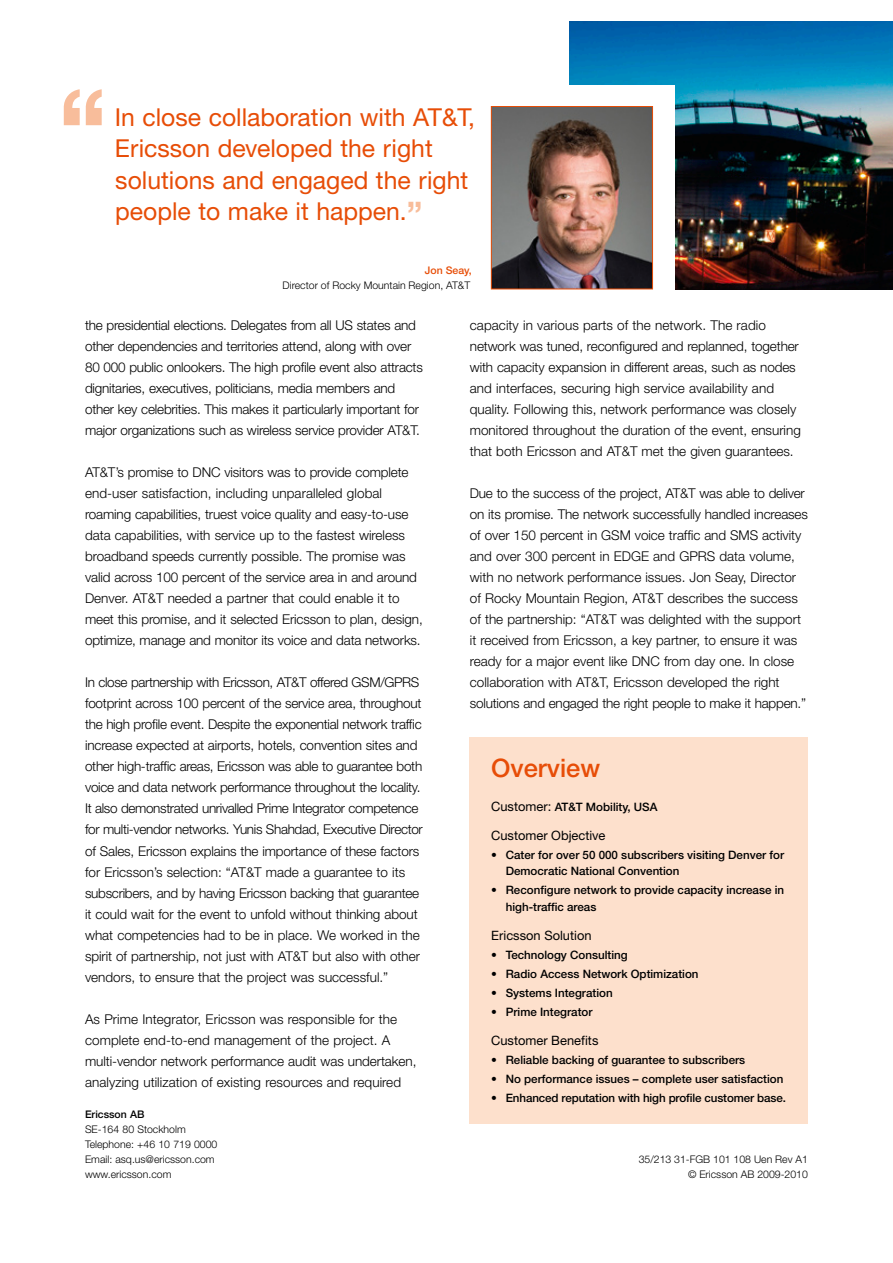
<style>
.page{position:relative;width:893px;height:1263px;background:#fff}
.page>*{position:absolute;margin:0;border:0;box-sizing:border-box;transform-origin:0 0}
.t1{font:500 25.5px "Ericsson Sans";color:#e74d07}
.t2{font:24.75px/31.5px "Ericsson Sans";color:#e74d07}
.t3{font:300 13.5px/21px "Ericsson Sans";letter-spacing:-.01em;color:#000}
.t4{font:12.9px "Ericsson Sans";color:#000}
.t5{font:500 11.55px/16.8px "Ericsson Sans";color:#000}
.t6{font:300 10.5px/15px "Ericsson Sans";color:#000}
.t7{font:500 10.5px "Ericsson Sans";color:#000}
.t8{font:500 10.5px "Ericsson Sans";color:#e74d07}
.s1{font-weight:700;font-size:33.9px;color:#f8bd9b}
.s2{font-weight:400;font-size:12.9px}
</style>
<div class="page">
<img style="left:569px;top:21px;width:324px;height:268px">
<div style="left:0;top:85px;width:674px;height:225px;background:#fff"></div>
<svg style="left:63px;top:89px;width:39px;height:36px"></svg>
<img style="left:493px;top:108px;width:158px;height:179px">
<div style="left:491px;top:106px;width:162px;height:183px;border:1px solid #e74d07"></div>
<div style="left:470px;top:737px;width:338px;height:386px;background:#fde0cc"></div>
<h2 class="t2" style="left:115px;top:101px;width:362px">In close collaboration with AT&amp;T,<br>Ericsson developed the right solutions and engaged the right people to make it happen.<span class="s1">”</span></h2>
<p class="t8" style="left:425px;top:264px;width:48px">Jon Seay,</p>
<p class="t6" style="left:283px;top:278px;width:189px">Director of Rocky Mountain Region, AT&amp;T</p>
<p class="t3" style="left:85px;top:315px;width:339px">the presidential elections. Delegates from all US states and other dependencies and territories attend, along with over 80 000 public onlookers. The high profile event also attracts dignitaries, executives, politicians, media members and other key celebrities. This makes it particularly important for major organizations such as wireless service provider AT&amp;T.</p>
<p class="t3" style="left:85px;top:462px;width:339px">AT&amp;T’s promise to DNC visitors was to provide complete end-user satisfaction, including unparalleled global roaming capabilities, truest voice quality and easy-to-use data capabilities, with service up to the fastest wireless broadband speeds currently possible. The promise was valid across 100 percent of the service area in and around Denver. AT&amp;T needed a partner that could enable it to meet this promise, and it selected Ericsson to plan, design, optimize, manage and monitor its voice and data networks.</p>
<p class="t3" style="left:85px;top:672px;width:339px">In close partnership with Ericsson, AT&amp;T offered GSM/GPRS footprint across 100 percent of the service area, throughout the high profile event. Despite the exponential network traffic increase expected at airports, hotels, convention sites and other high-traffic areas, Ericsson was able to guarantee both voice and data network performance throughout the locality.<br>It also demonstrated unrivalled Prime Integrator competence for multi-vendor networks. Yunis Shahdad, Executive Director of Sales, Ericsson explains the importance of these factors for Ericsson’s selection: “AT&amp;T made a guarantee to its subscribers, and by having Ericsson backing that guarantee it could wait for the event to unfold without thinking about what competencies had to be in place. We worked in the spirit of partnership, not just with AT&amp;T but also with other vendors, to ensure that the project was successful.”</p>
<p class="t3" style="left:85px;top:1008px;width:333px">As Prime Integrator, Ericsson was responsible for the complete end-to-end management of the project. A multi-vendor network performance audit was undertaken, analyzing utilization of existing resources and required</p>
<p class="t7" style="left:85px;top:1108px;width:61px">Ericsson AB</p>
<p class="t6" style="left:85px;top:1122px;width:134px">SE-164 80 Stockholm<br>Telephone: +46 10 719 0000<br>Email: asq.us@ericsson.com www.ericsson.com</p>
<p class="t3" style="left:470px;top:315px;width:332px">capacity in various parts of the network. The radio network was tuned, reconfigured and replanned, together with capacity expansion in different areas, such as nodes and interfaces, securing high service availability and quality. Following this, network performance was closely monitored throughout the duration of the event, ensuring that both Ericsson and AT&amp;T met the given guarantees.</p>
<p class="t3" style="left:470px;top:483px;width:340px">Due to the success of the project, AT&amp;T was able to deliver on its promise. The network successfully handled increases of over 150 percent in GSM voice traffic and SMS activity and over 300 percent in EDGE and GPRS data volume, with no network performance issues. Jon Seay, Director of Rocky Mountain Region, AT&amp;T describes the success of the partnership: “AT&amp;T was delighted with the support it received from Ericsson, a key partner, to ensure it was ready for a major event like DNC from day one. In close collaboration with AT&amp;T, Ericsson developed the right solutions and engaged the right people to make it happen.”</p>
<h1 class="t1" style="left:491px;top:753px;width:111px">Overview</h1>
<p class="t5" style="left:491px;top:798px;width:168px"><span class="s2">Customer:</span> AT&amp;T Mobility, USA</p>
<p class="t4" style="left:491px;top:828px;width:116px">Customer Objective</p>
<p class="t5" style="left:506px;top:846px;width:280px;text-indent:-15px">• Cater for over 50 000 subscribers visiting Denver for<br>Democratic National Convention</p>
<p class="t5" style="left:506px;top:882px;width:280px;text-indent:-15px">• Reconfigure network to provide capacity increase in high-traffic areas</p>
<p class="t4" style="left:491px;top:928px;width:102px">Ericsson Solution</p>
<p class="t5" style="left:491px;top:946px;width:138px">• Technology Consulting</p>
<p class="t5" style="left:491px;top:965px;width:209px">• Radio Access Network Optimization</p>
<p class="t5" style="left:491px;top:984px;width:123px">• Systems Integration</p>
<p class="t5" style="left:491px;top:1003px;width:103px">• Prime Integrator</p>
<p class="t4" style="left:491px;top:1033px;width:109px">Customer Benefits</p>
<p class="t5" style="left:491px;top:1051px;width:256px">• Reliable backing of guarantee to subscribers</p>
<p class="t5" style="left:491px;top:1070px;width:294px">• No performance issues – complete user satisfaction</p>
<p class="t5" style="left:491px;top:1089px;width:296px">• Enhanced reputation with high profile customer base.</p>
<p class="t6" style="left:639px;top:1152px;width:171px;text-align:right">35/213 31-FGB 101 108 Uen Rev A1 © Ericsson AB 2009-2010</p>
</div>
